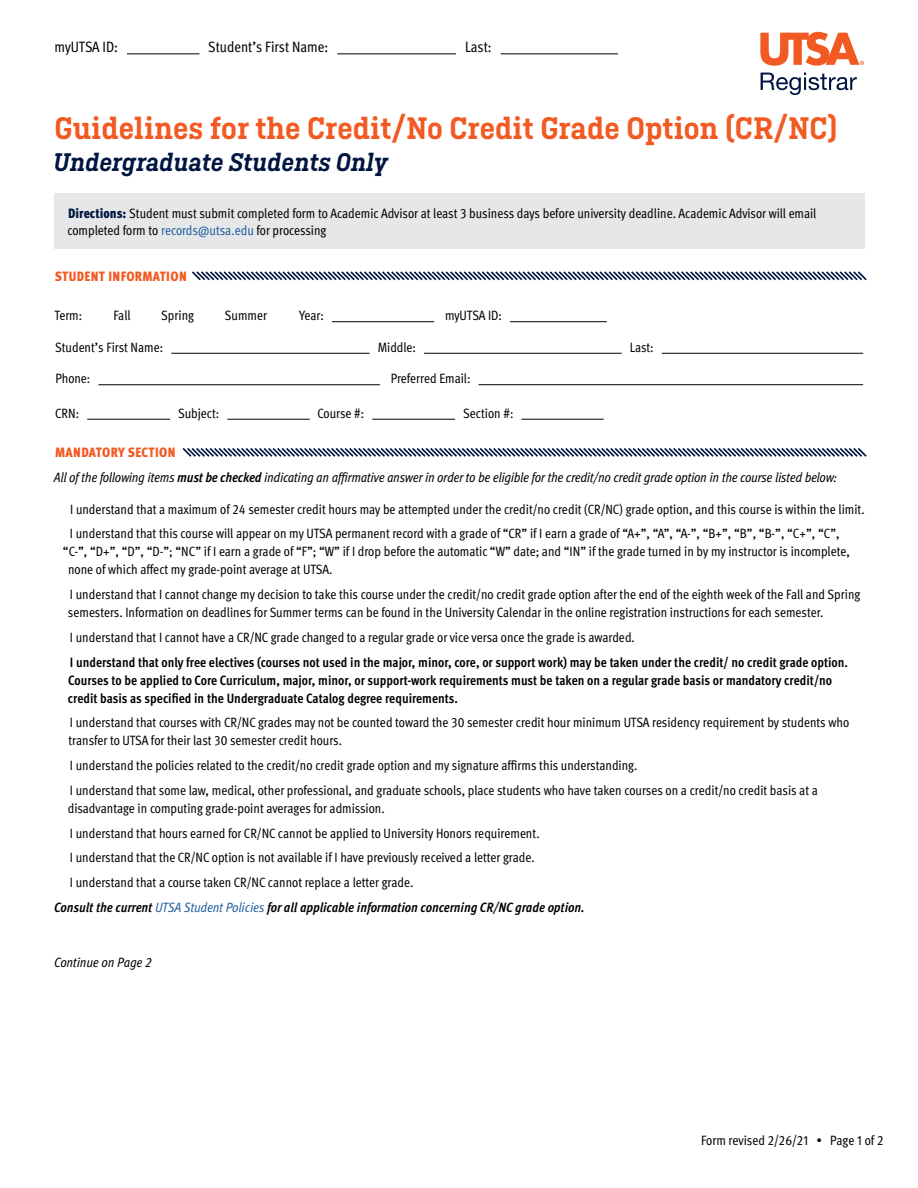
<style>
.page{position:relative;width:918px;height:1188px;background:#fff}
.page>*{position:absolute;margin:0;border:0;box-sizing:border-box;transform-origin:0 0}
.t1{font:600 33px "Ciutadella Slab";color:#f15a22}
.t2{font:italic 600 27px "Ciutadella Slab";color:#001641}
.t3{font:condensed 15px "Meta OT";color:#000}
.t4{font:condensed 13.5px/18px "Meta OT";color:#000}
.t5{font:700 condensed 13.5px/18px "Meta OT";color:#000}
.t6{font:italic condensed 13.5px/24.8px "Meta OT";letter-spacing:-.01em;color:#000}
.t7{font:italic 700 condensed 13.5px "Meta OT";color:#000}
.t8{font:900 condensed 13.5px "Meta OT";letter-spacing:.03em;color:#f15a22}
.s1{font-weight:900;color:#001641}
.s2{color:#215e9e}
.s3{font-weight:900;font-style:normal;color:#f15a22}
.s4{font-weight:700}
.s5{font-weight:400;color:#215e9e}
</style>
<div class="page">
<hr style="left:127px;top:53px;width:72px;height:1px;background:#000">
<hr style="left:337px;top:53px;width:119px;height:1px;background:#000">
<hr style="left:501px;top:53px;width:117px;height:1px;background:#000">
<svg style="left:760px;top:32px;width:104px;height:34px"></svg>
<svg style="left:761px;top:73px;width:96px;height:22px"></svg>
<hr style="left:332px;top:321px;width:102px;height:1px;background:#000">
<hr style="left:510px;top:321px;width:97px;height:1px;background:#000">
<hr style="left:171px;top:353px;width:199px;height:1px;background:#000">
<hr style="left:424px;top:353px;width:198px;height:1px;background:#000">
<hr style="left:662px;top:353px;width:201px;height:1px;background:#000">
<hr style="left:98px;top:384px;width:282px;height:1px;background:#000">
<hr style="left:479px;top:384px;width:384px;height:1px;background:#000">
<hr style="left:87px;top:419px;width:83px;height:1px;background:#000">
<hr style="left:227px;top:419px;width:83px;height:1px;background:#000">
<hr style="left:372px;top:419px;width:83px;height:1px;background:#000">
<hr style="left:521px;top:419px;width:83px;height:1px;background:#000">
<div style="left:54px;top:194px;width:810px;height:55px;background:#e6e7e8"></div>
<svg style="left:192px;top:271px;width:675px;height:10px"></svg>
<svg style="left:182px;top:448px;width:685px;height:9px"></svg>
<p class="t3" style="left:55px;top:38px;width:65px">myUTSA ID:</p>
<p class="t3" style="left:208px;top:38px;width:121px">Student’s First Name:</p>
<p class="t3" style="left:465px;top:38px;width:28px">Last:</p>
<h1 class="t1" style="left:54px;top:110px;width:785px">Guidelines for the Credit/No Credit Grade Option (CR/NC)</h1>
<h2 class="t2" style="left:54px;top:147px;width:336px">Undergraduate Students Only</h2>
<p class="t4" style="left:68px;top:203px;width:750px"><span class="s1">Directions:</span> Student must submit completed form to Academic Advisor at least 3 business days before university deadline. Academic Advisor will email completed form to <span class="s2">records@utsa.edu</span> for processing</p>
<p class="t8" style="left:55px;top:268px;width:134px">STUDENT INFORMATION</p>
<p class="t4" style="left:54px;top:306px;width:29px">Term:</p>
<p class="t4" style="left:113px;top:306px;width:19px">Fall</p>
<p class="t4" style="left:161px;top:306px;width:34px">Spring</p>
<p class="t4" style="left:225px;top:306px;width:44px">Summer</p>
<p class="t4" style="left:299px;top:306px;width:26px">Year:</p>
<p class="t4" style="left:445px;top:306px;width:58px">myUTSA ID:</p>
<p class="t4" style="left:55px;top:338px;width:109px">Student’s First Name:</p>
<p class="t4" style="left:378px;top:338px;width:40px">Middle:</p>
<p class="t4" style="left:630px;top:338px;width:25px">Last:</p>
<p class="t4" style="left:55px;top:369px;width:36px">Phone:</p>
<p class="t4" style="left:391px;top:369px;width:81px">Preferred Email:</p>
<p class="t4" style="left:55px;top:404px;width:25px">CRN:</p>
<p class="t4" style="left:178px;top:404px;width:43px">Subject:</p>
<p class="t4" style="left:318px;top:404px;width:48px">Course #:</p>
<p class="t4" style="left:463px;top:404px;width:52px">Section #:</p>
<p class="t6" style="left:54px;top:440px;width:784px"><span class="s3">MANDATORY SECTION<br></span>All of the following items <span class="s4">must be checked</span> indicating an affirmative answer in order to be eligible for the credit/no credit grade option in the course listed below:</p>
<p class="t4" style="left:70px;top:496px;width:796px;line-height:24.8px">I understand that a maximum of 24 semester credit hours may be attempted under the credit/no credit (CR/NC) grade option, and this course is within the limit.<br>I understand that this course will appear on my UTSA permanent record with a grade of “CR” if I earn a grade of “A+”, “A”, “A-”, “B+”, “B”, “B-”, “C+”, “C”,</p>
<p class="t4" style="left:68px;top:542px;width:783px;text-indent:-5px">“C-”, “D+”, “D”, “D-”; “NC” if I earn a grade of “F”; “W” if I drop before the automatic “W” date; and “IN” if the grade turned in by my instructor is incomplete, none of which affect my grade-point average at UTSA.</p>
<p class="t4" style="left:68px;top:585px;width:794px">I understand that I cannot change my decision to take this course under the credit/no credit grade option after the end of the eighth week of the Fall and Spring semesters. Information on deadlines for Summer terms can be found in the University Calendar in the online registration instructions for each semester.</p>
<p class="t4" style="left:70px;top:628px;width:566px">I understand that I cannot have a CR/NC grade changed to a regular grade or vice versa once the grade is awarded.</p>
<p class="t5" style="left:68px;top:653px;width:782px">I understand that only free electives (courses not used in the major, minor, core, or support work) may be taken under the credit/ no credit grade option.<br>Courses to be applied to Core Curriculum, major, minor, or support-work requirements must be taken on a regular grade basis or mandatory credit/no credit basis as specified in the Undergraduate Catalog degree requirements.</p>
<p class="t4" style="left:68px;top:713px;width:782px">I understand that courses with CR/NC grades may not be counted toward the 30 semester credit hour minimum UTSA residency requirement by students who transfer to UTSA for their last 30 semester credit hours.</p>
<p class="t4" style="left:70px;top:753px;width:749px;line-height:24.8px">I understand the policies related to the credit/no credit grade option and my signature affirms this understanding.<br>I understand that some law, medical, other professional, and graduate schools, place students who have taken courses on a credit/no credit basis at a</p>
<p class="t4" style="left:68px;top:799px;width:318px">disadvantage in computing grade-point averages for admission.</p>
<p class="t4" style="left:70px;top:823px;width:471px">I understand that hours earned for CR/NC cannot be applied to University Honors requirement.</p>
<p class="t4" style="left:70px;top:848px;width:466px">I understand that the CR/NC option is not available if I have previously received a letter grade.</p>
<p class="t4" style="left:70px;top:873px;width:345px">I understand that a course taken CR/NC cannot replace a letter grade.</p>
<p class="t7" style="left:54px;top:899px;width:532px">Consult the current <span class="s5">UTSA Student Policies</span> for all applicable information concerning CR/NC grade option.</p>
<p class="t6" style="left:54px;top:950px;width:99px">Continue on Page 2</p>
<p class="t4" style="left:701px;top:1131px;width:184px">Form revised 2/26/21 • Page 1 of 2</p>
</div>
